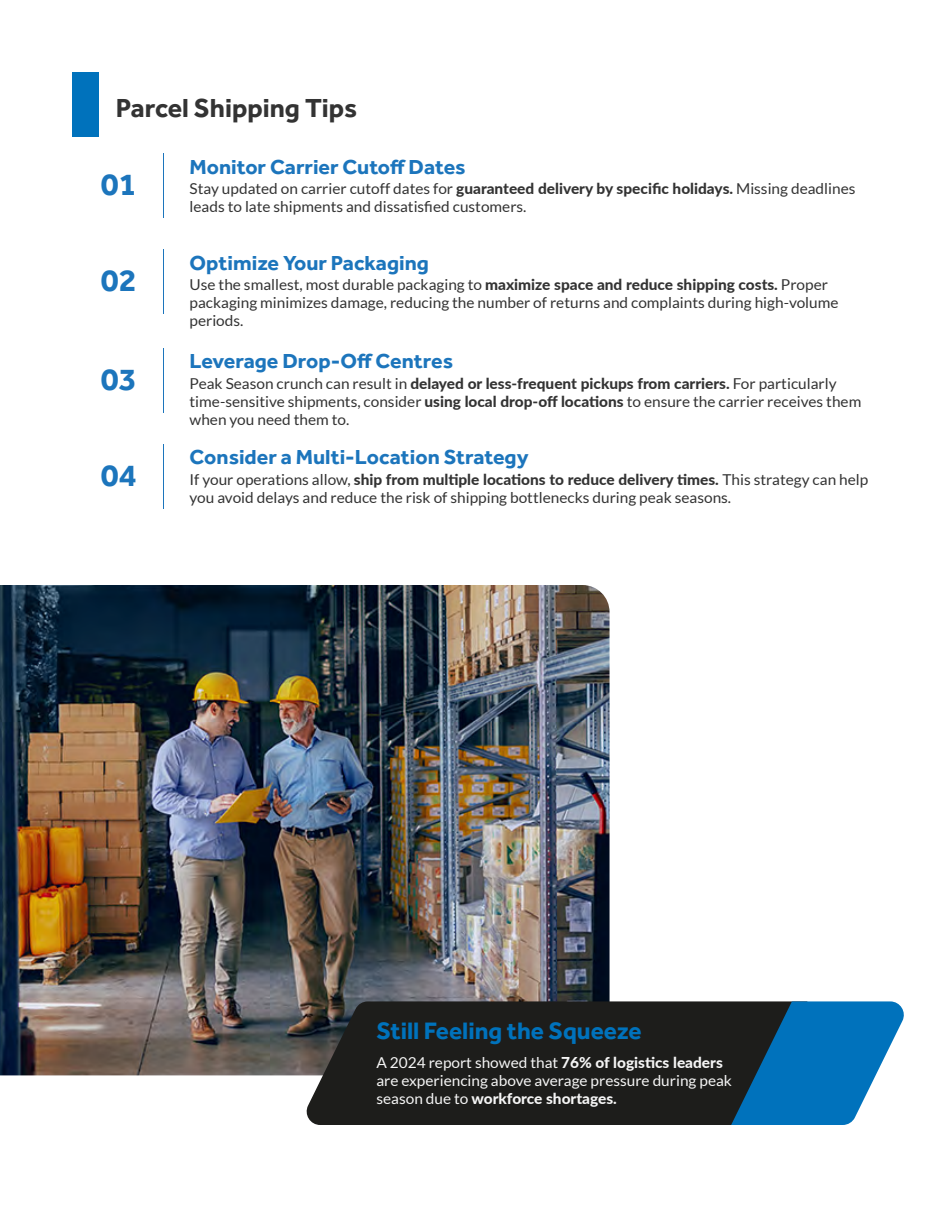
<style>
.page{position:relative;width:945px;height:1215px;background:#fff}
.page>*{position:absolute;margin:0;border:0;box-sizing:border-box;transform-origin:0 0}
.t1{font:700 32.1px "Effra";color:#1c75bc}
.t2{font:700 27px "Effra";color:#333}
.t3{font:700 24.6px "Effra";color:#0072bc}
.t4{font:700 21px "Effra";color:#1c75bc}
.t5{font:15px/18px "Lato";color:#333}
.t6{font:15px/18px "Lato";color:#fff}
.s1{font-weight:800}
</style>
<div class="page">
<div style="left:72px;top:72px;width:27px;height:65px;background:#0072bc"></div>
<img style="left:0;top:585px;width:610px;height:490px">
<hr style="left:163px;top:348px;width:1px;height:65px;background:#1c75bc">
<hr style="left:163px;top:249px;width:1px;height:65px;background:#1c75bc">
<hr style="left:163px;top:444px;width:1px;height:65px;background:#1c75bc">
<hr style="left:163px;top:154px;width:1px;height:64px;background:#1c75bc">
<div style="left:304px;top:1001px;width:427px;height:124px;background:#1d1d1b"></div>
<svg style="left:731px;top:1001px;width:173px;height:124px;background:#2876a8"></svg>
<h2 class="t2" style="left:116px;top:91px;width:243px">Parcel Shipping Tips</h2>
<h1 class="t1" style="left:101px;top:165px;width:37px">01</h1>
<h1 class="t1" style="left:101px;top:261px;width:37px">02</h1>
<h1 class="t1" style="left:101px;top:360px;width:37px">03</h1>
<h1 class="t1" style="left:101px;top:456px;width:37px">04</h1>
<h3 class="t4" style="left:190px;top:154px;width:278px">Monitor Carrier Cutoff Dates</h3>
<p class="t5" style="left:190px;top:179px;width:667px">Stay updated on carrier cutoff dates for <span class="s1">guaranteed delivery by specific holidays.</span> Missing deadlines leads to late shipments and dissatisfied customers.</p>
<h3 class="t4" style="left:190px;top:250px;width:241px">Optimize Your Packaging</h3>
<p class="t5" style="left:190px;top:275px;width:651px">Use the smallest, most durable packaging to <span class="s1">maximize space and reduce shipping costs.</span> Proper packaging minimizes damage, reducing the number of returns and complaints during high-volume periods.</p>
<h3 class="t4" style="left:190px;top:349px;width:265px">Leverage Drop-Off Centres</h3>
<p class="t5" style="left:190px;top:374px;width:673px">Peak Season crunch can result in <span class="s1">delayed or less-frequent pickups from carriers.</span> For particularly time-sensitive shipments, consider <span class="s1">using local drop-off locations</span> to ensure the carrier receives them when you need them to.</p>
<h3 class="t4" style="left:190px;top:445px;width:341px">Consider a Multi-Location Strategy</h3>
<p class="t5" style="left:190px;top:470px;width:680px">If your operations allow, <span class="s1">ship from multiple locations to reduce delivery times.</span> This strategy can help you avoid delays and reduce the risk of shipping bottlenecks during peak seasons.</p>
<h3 class="t3" style="left:376px;top:1016px;width:267px">Still Feeling the Squeeze</h3>
<p class="t6" style="left:376px;top:1053px;width:357px">A 2024 report showed that <span class="s1">76% of logistics leaders </span>are experiencing above average pressure during peak season due to <span class="s1">workforce shortages.</span></p>
</div>
